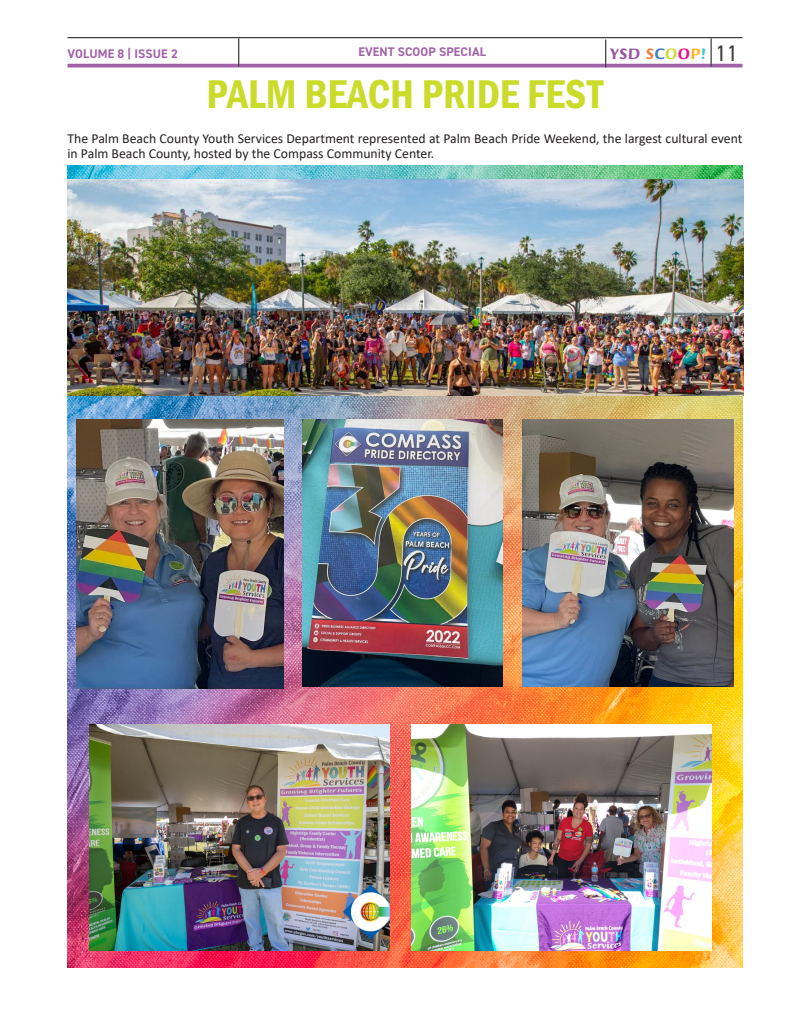
<style>
.page{position:relative;width:810px;height:1035px;background:#fff}
.page>*{position:absolute;margin:0;border:0;box-sizing:border-box;transform-origin:0 0}
.t1{font:600 condensed 41.25px "Franklin Gothic";color:#cadb2a}
.Page_number{font:22.5px "DIN2014";color:#3e3e3f}
.NEWSLTR{font:700 16.25px "Briem Script Std";letter-spacing:.025em;color:#9953a1}
.Body_intro{font:13.75px/15px "Calibri";color:#231f20}
.Right_top_page_title{font:700 12.5px "DIN2014";letter-spacing:.01em;color:#a162a8}
.s1{color:#f47b3e}
.s2{color:#3c80c3}
.s3{color:#cadb2a}
.s4{color:#ea0e8e}
.s5{color:#fbb31b}
.s6{color:#35c1d9}
</style>
<div class="page">
<svg style="left:68px;top:64px;width:674px;height:4px;background:#ac75b2"></svg>
<svg style="left:238px;top:38px;width:1px;height:28px"></svg>
<svg style="left:605px;top:40px;width:1px;height:28px"></svg>
<svg style="left:711px;top:38px;width:1px;height:28px"></svg>
<img style="left:68px;top:166px;width:674px;height:802px">
<img style="left:303px;top:419px;width:199px;height:268px">
<img style="left:68px;top:180px;width:675px;height:216px">
<img style="left:523px;top:419px;width:211px;height:268px">
<img style="left:89px;top:724px;width:301px;height:226px">
<img style="left:76px;top:419px;width:207px;height:269px">
<img style="left:411px;top:724px;width:301px;height:226px">
<hr style="left:68px;top:37px;width:674px;height:1px;background:#3e3e3f">
<p class="Right_top_page_title" style="left:68px;top:45px;width:112px">VOLUME 8 | ISSUE 2</p>
<p class="NEWSLTR" style="left:611px;top:45px;width:97px">YSD <span class="s1">S</span><span class="s2">C</span><span class="s3">O</span><span class="s4">O</span><span class="s5">P</span><span class="s6">!</span></p>
<p class="Page_number" style="left:716px;top:40px;width:24px">11</p>
<p class="t1" style="left:207px;top:66px;width:398px">PALM BEACH PRIDE FEST</p>
<p class="Right_top_page_title" style="left:358px;top:44px;width:129px">EVENT SCOOP SPECIAL</p>
<p class="Body_intro" style="left:68px;top:130px;width:676px">The Palm Beach County Youth Services Department represented at Palm Beach Pride Weekend, the largest cultural event in Palm Beach County, hosted by the Compass Community Center.</p>
</div>
